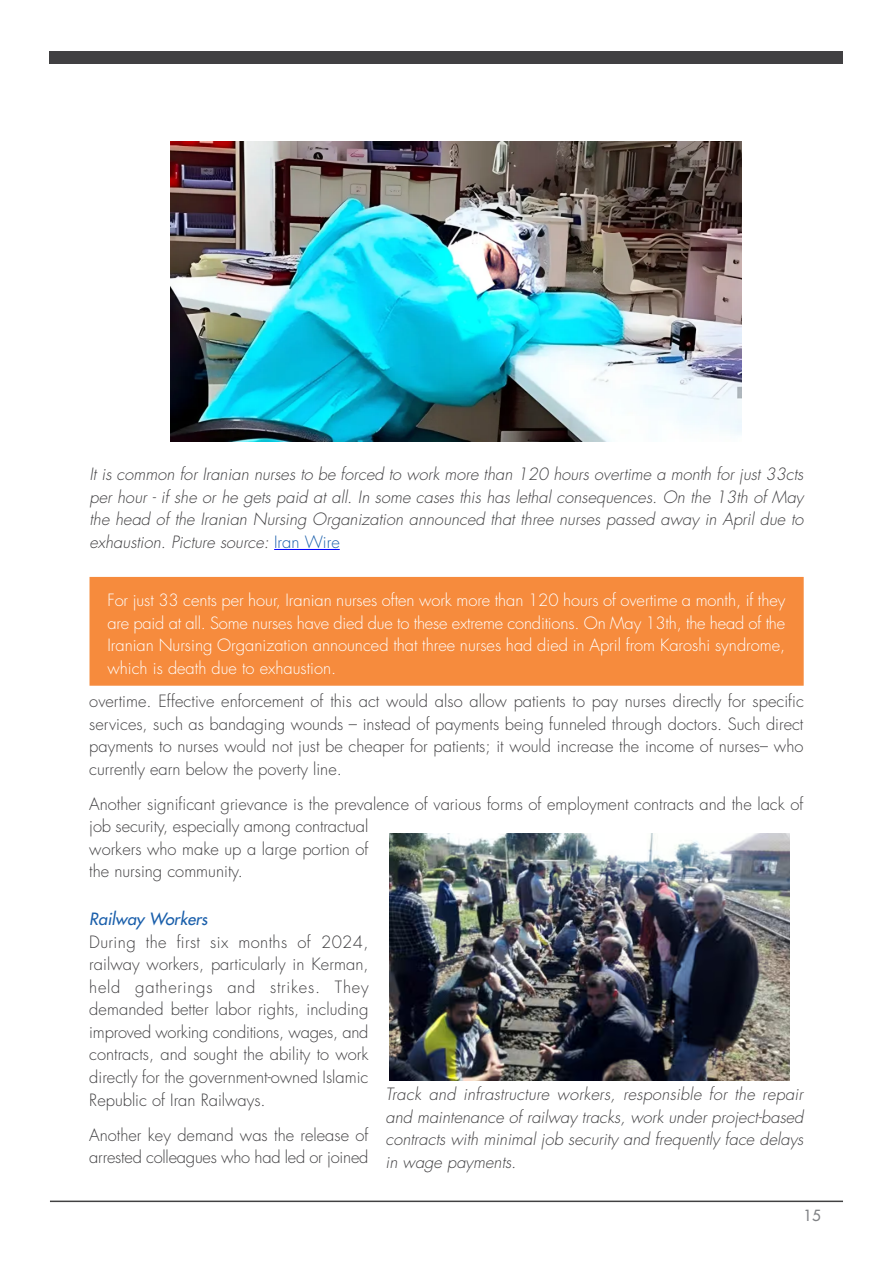
<style>
.page{position:relative;width:893px;height:1263px;background:#fff}
.page>*{position:absolute;margin:0;border:0;box-sizing:border-box;transform-origin:0 0}
.t1{font:300 16.5px/22.5px "Futura Std";color:#414042;text-align:justify}
.t2{font:italic 300 16.5px/22.5px "Futura Std";color:#414042;text-align:justify}
.t3{font:300 16.5px/22.5px "Futura Std";color:#fff;text-align:justify}
.t4{font:italic 500 16.5px "Futura Std";color:#1a5fab}
.t5{font:500 15px "Futura Std";color:#808285}
.s1{font-style:normal;color:#1a5fab}
</style>
<div class="page">
<div style="left:50px;top:52px;width:793px;height:12px;background:#414042"></div>
<hr style="left:50px;top:1200px;width:793px;height:2px;background:#414142">
<div style="left:90px;top:577px;width:714px;height:109px;background:#f68b3d;border:2px solid #f68b3d"></div>
<hr style="left:274px;top:549px;width:66px;height:1px;background:#00f">
<img style="left:170px;top:141px;width:571px;height:301px">
<img style="left:389px;top:833px;width:400px;height:248px">
<p class="t2" style="left:90px;top:463px;width:715px">It is common for Iranian nurses to be forced to work more than 120 hours overtime a month for just 33cts per hour - if she or he gets paid at all. In some cases this has lethal consequences. On the 13th of May the head of the Iranian Nursing Organization announced that three nurses passed away in April due to exhaustion. Picture source: <span class="s1">Iran Wire</span></p>
<p class="t3" style="left:107px;top:589px;width:679px">For just 33 cents per hour, Iranian nurses often work more than 120 hours of overtime a month, if they are paid at all. Some nurses have died due to these extreme conditions. On May 13th, the head of the Iranian Nursing Organization announced that three nurses had died in April from Karoshi syndrome, which is death due to exhaustion.</p>
<p class="t1" style="left:89px;top:690px;width:716px">overtime. Effective enforcement of this act would also allow patients to pay nurses directly for specific services, such as bandaging wounds – instead of payments being funneled through doctors. Such direct payments to nurses would not just be cheaper for patients; it would increase the income of nurses– who currently earn below the poverty line.</p>
<p class="t1" style="left:89px;top:793px;width:716px;text-align:left">Another significant grievance is the prevalence of various forms of employment contracts and the lack of job security, especially among contractual<br>workers who make up a large portion of<br>the nursing community.</p>
<p class="t4" style="left:89px;top:909px;width:120px">Railway Workers</p>
<p class="t1" style="left:89px;top:931px;width:281px">During the first six months of 2024, railway workers, particularly in Kerman, held gatherings and strikes. They demanded better labor rights, including improved working conditions, wages, and contracts, and sought the ability to work directly for the government-owned Islamic Republic of Iran Railways.</p>
<p class="t1" style="left:89px;top:1124px;width:281px">Another key demand was the release of arrested colleagues who had led or joined</p>
<p class="t2" style="left:386px;top:1083px;width:419px">Track and infrastructure workers, responsible for the repair and maintenance of railway tracks, work under project-based contracts with minimal job security and frequently face delays in wage payments.</p>
<p class="t5" style="left:803px;top:1205px;width:19px">15</p>
</div>
